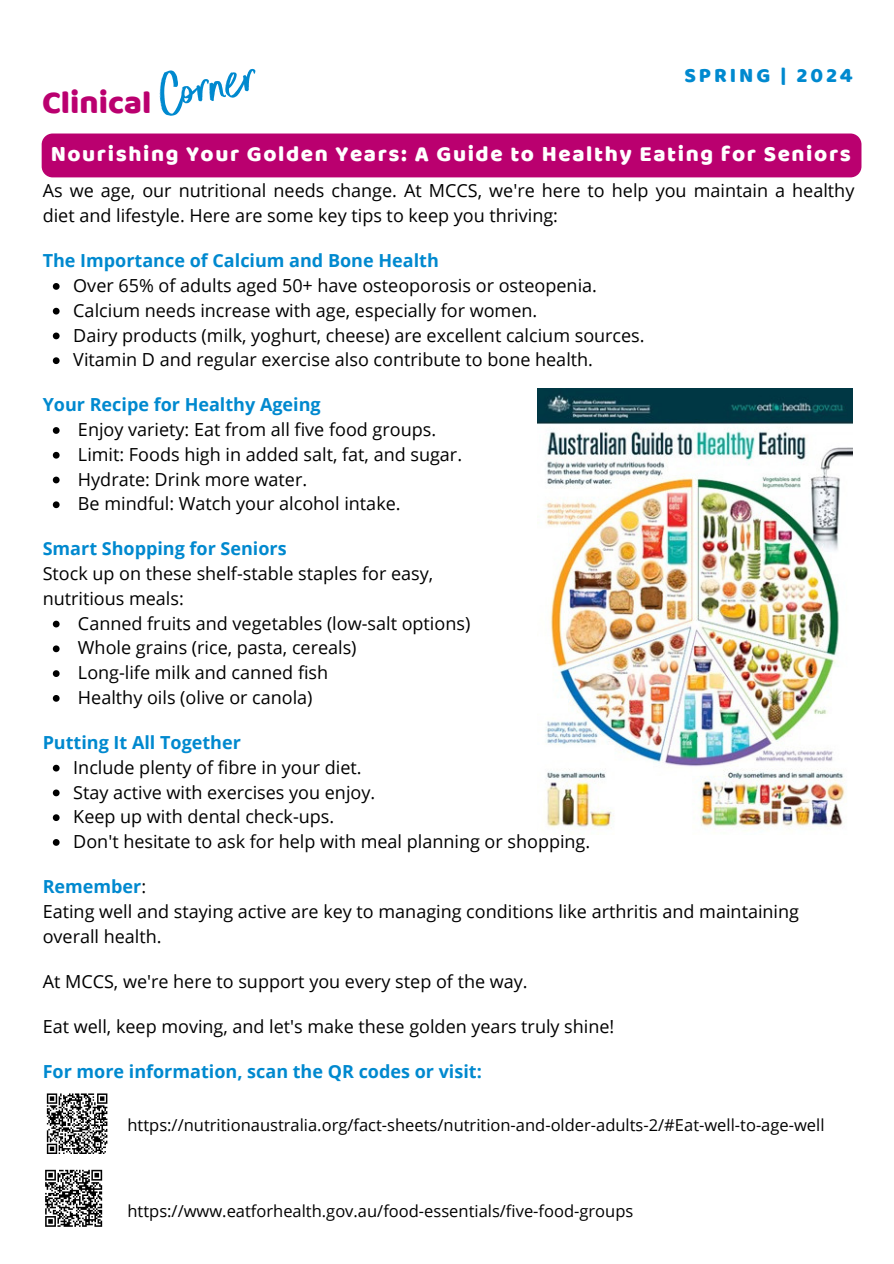
<style>
.page{position:relative;width:894px;height:1264px;background:#fff}
.page>*{position:absolute;margin:0;border:0;box-sizing:border-box;transform-origin:0 0}
.t1{font:60px "Better Times";color:#0089cf}
.t2{font:33px "Baloo";color:#ba006f}
.t3{font:22.5px "Baloo";letter-spacing:.07em;color:#fff}
.t4{font:21px "Baloo";letter-spacing:.14em;color:#0089cf}
.t5{font:18px/24.8px "Open Sans";color:#000}
.t6{font:700 18px "Open Sans";color:#0089cf}
.t7{font:16.5px "Open Sans";color:#000}
.s1{font-weight:400;color:#000}
</style>
<div class="page">
<svg style="left:53px;top:283px;width:7px;height:7px"></svg>
<svg style="left:53px;top:308px;width:7px;height:6px"></svg>
<svg style="left:53px;top:332px;width:7px;height:7px"></svg>
<svg style="left:53px;top:357px;width:7px;height:7px"></svg>
<svg style="left:53px;top:427px;width:7px;height:7px"></svg>
<svg style="left:53px;top:452px;width:7px;height:6px"></svg>
<svg style="left:53px;top:476px;width:7px;height:7px"></svg>
<svg style="left:53px;top:501px;width:7px;height:7px"></svg>
<svg style="left:53px;top:620px;width:7px;height:7px"></svg>
<svg style="left:53px;top:645px;width:7px;height:7px"></svg>
<svg style="left:53px;top:670px;width:7px;height:7px"></svg>
<svg style="left:53px;top:695px;width:7px;height:6px"></svg>
<svg style="left:53px;top:764px;width:7px;height:7px"></svg>
<svg style="left:53px;top:789px;width:7px;height:7px"></svg>
<svg style="left:53px;top:814px;width:7px;height:7px"></svg>
<svg style="left:53px;top:839px;width:7px;height:6px"></svg>
<img style="left:537px;top:388px;width:315px;height:443px">
<div style="left:42px;top:133px;width:819px;height:44px;background:#ba006f"></div>
<svg style="left:46px;top:1093px;width:62px;height:61px"></svg>
<svg style="left:45px;top:1169px;width:58px;height:58px"></svg>
<h2 class="t1" style="left:150px;top:65px;width:103px;rotate:-12deg">Corner</h2>
<h4 class="t4" style="left:684px;top:63px;width:170px">SPRING | 2024</h4>
<h1 class="t2" style="left:42px;top:82px;width:111px">Clinical</h1>
<h3 class="t3" style="left:51px;top:140px;width:801px">Nourishing Your Golden Years: A Guide to Healthy Eating for Seniors</h3>
<p class="t5" style="left:43px;top:178px;width:813px">As we age, our nutritional needs change. At MCCS, we're here to help you maintain a healthy diet and lifestyle. Here are some key tips to keep you thriving:</p>
<h5 class="t6" style="left:43px;top:248px;width:397px">The Importance of Calcium and Bone Health</h5>
<p class="t5" style="left:73px;top:273px;width:525px">Over 65% of adults aged 50+ have osteoporosis or osteopenia.</p>
<p class="t5" style="left:73px;top:297px;width:465px">Calcium needs increase with age, especially for women.</p>
<p class="t5" style="left:73px;top:322px;width:572px">Dairy products (milk, yoghurt, cheese) are excellent calcium sources.</p>
<p class="t5" style="left:73px;top:347px;width:521px">Vitamin D and regular exercise also contribute to bone health.</p>
<h5 class="t6" style="left:43px;top:392px;width:279px">Your Recipe for Healthy Ageing</h5>
<p class="t5" style="left:78px;top:417px;width:359px">Enjoy variety: Eat from all five food groups.</p>
<p class="t5" style="left:78px;top:441px;width:385px">Limit: Foods high in added salt, fat, and sugar.</p>
<p class="t5" style="left:78px;top:466px;width:231px">Hydrate: Drink more water.</p>
<p class="t5" style="left:78px;top:491px;width:324px">Be mindful: Watch your alcohol intake.</p>
<p class="t6" style="left:43px;top:536px;width:245px">Smart Shopping for Seniors</p>
<p class="t5" style="left:43px;top:561px;width:392px">Stock up on these shelf-stable staples for easy,</p>
<p class="t5" style="left:43px;top:585px;width:143px">nutritious meals:</p>
<p class="t5" style="left:78px;top:610px;width:394px">Canned fruits and vegetables (low-salt options)</p>
<p class="t5" style="left:78px;top:635px;width:280px">Whole grains (rice, pasta, cereals)</p>
<p class="t5" style="left:78px;top:660px;width:252px">Long-life milk and canned fish</p>
<p class="t5" style="left:78px;top:684px;width:236px">Healthy oils (olive or canola)</p>
<h5 class="t6" style="left:43px;top:729px;width:200px">Putting It All Together</h5>
<p class="t5" style="left:73px;top:754px;width:290px">Include plenty of fibre in your diet.</p>
<p class="t5" style="left:73px;top:779px;width:303px">Stay active with exercises you enjoy.</p>
<p class="t5" style="left:73px;top:804px;width:262px">Keep up with dental check-ups.</p>
<p class="t5" style="left:73px;top:828px;width:518px">Don't hesitate to ask for help with meal planning or shopping.</p>
<p class="t6" style="left:43px;top:873px;width:105px">Remember<span class="s1">:</span></p>
<p class="t5" style="left:43px;top:898px;width:757px">Eating well and staying active are key to managing conditions like arthritis and maintaining</p>
<p class="t5" style="left:43px;top:923px;width:120px">overall health.</p>
<p class="t5" style="left:43px;top:968px;width:486px">At MCCS, we're here to support you every step of the way.</p>
<p class="t5" style="left:43px;top:1013px;width:573px">Eat well, keep moving, and let's make these golden years truly shine!</p>
<h5 class="t6" style="left:43px;top:1058px;width:440px">For more information, scan the QR codes or visit:</h5>
<p class="t7" style="left:127px;top:1113px;width:698px">https://nutritionaustralia.org/fact-sheets/nutrition-and-older-adults-2/#Eat-well-to-age-well</p>
<p class="t7" style="left:127px;top:1199px;width:507px">https://www.eatforhealth.gov.au/food-essentials/five-food-groups</p>
</div>
